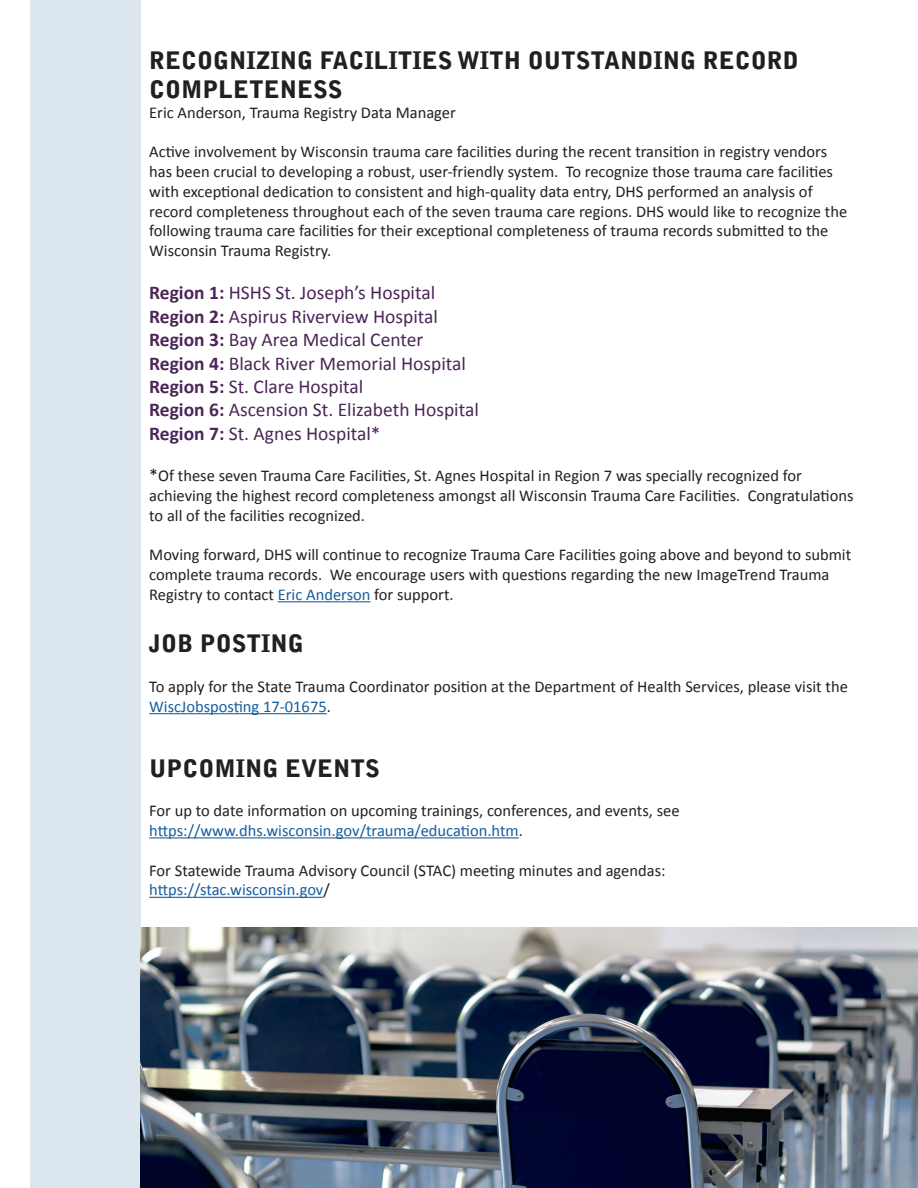
<style>
.page{position:relative;width:918px;height:1188px;background:#fff}
.page>*{position:absolute;margin:0;border:0;box-sizing:border-box;transform-origin:0 0}
.t1{font:900 24px/28.8px "Bell Gothic Std";color:#231f20}
.t2{font:19.5px/23.4px "Calibri";color:#4b2557}
.t3{font:16.5px/19.8px "Calibri";color:#231f20}
.s1{font-weight:700}
.s2{font-size:18px}
.s3{color:#175d9e}
</style>
<div class="page">
<div style="left:30px;top:0;width:110px;height:1188px;background:#dbe6ef"></div>
<hr style="left:278px;top:601px;width:93px;height:1px;background:#175d9e">
<hr style="left:149px;top:837px;width:370px;height:1px;background:#175d9e">
<hr style="left:149px;top:897px;width:174px;height:1px;background:#175d9e">
<img style="left:140px;top:928px;width:778px;height:260px">
<hr style="left:149px;top:713px;width:178px;height:1px;background:#175d9e">
<h1 class="t1" style="left:149px;top:46px;width:651px">RECOGNIZING FACILITIES WITH OUTSTANDING RECORD<br>COMPLETENESS</h1>
<p class="t3" style="left:149px;top:102px;width:308px">Eric Anderson, Trauma Registry Data Manager</p>
<p class="t3" style="left:149px;top:142px;width:700px">Active involvement by Wisconsin trauma care facilities during the recent transition in registry vendors has been crucial to developing a robust, user-friendly system. To recognize those trauma care facilities with exceptional dedication to consistent and high-quality data entry, DHS performed an analysis of record completeness throughout each of the seven trauma care regions. DHS would like to recognize the following trauma care facilities for their exceptional completeness of trauma records submitted to the Wisconsin Trauma Registry.</p>
<p class="t2" style="left:149px;top:281px;width:331px"><span class="s1">Region 1:</span> HSHS St. Joseph’s Hospital <span class="s1">Region 2:</span> Aspirus Riverview Hospital <span class="s1">Region 3:</span> Bay Area Medical Center <span class="s1">Region 4:</span> Black River Memorial Hospital <span class="s1">Region 5:</span> St. Clare Hospital<br><span class="s1">Region 6:</span> Ascension St. Elizabeth Hospital <span class="s1">Region 7:</span> St. Agnes Hospital*</p>
<p class="t3" style="left:149px;top:466px;width:706px"><span class="s2">*</span>Of these seven Trauma Care Facilities, St. Agnes Hospital in Region 7 was specially recognized for achieving the highest record completeness amongst all Wisconsin Trauma Care Facilities. Congratulations to all of the facilities recognized.</p>
<p class="t3" style="left:149px;top:545px;width:704px">Moving forward, DHS will continue to recognize Trauma Care Facilities going above and beyond to submit complete trauma records. We encourage users with questions regarding the new ImageTrend Trauma<br>Registry to contact <span class="s3">Eric Anderson</span> for support.</p>
<h1 class="t1" style="left:149px;top:630px;width:156px">JOB POSTING</h1>
<p class="t3" style="left:149px;top:677px;width:700px">To apply for the State Trauma Coordinator position at the Department of Health Services, please visit the<br><span class="s3">WiscJobsposting 17-01675</span>.</p>
<h1 class="t1" style="left:149px;top:754px;width:232px">UPCOMING EVENTS</h1>
<p class="t3" style="left:149px;top:801px;width:532px">For up to date information on upcoming trainings, conferences, and events, see <span class="s3">https://www.dhs.wisconsin.gov/trauma/education.htm</span>.</p>
<p class="t3" style="left:149px;top:860px;width:518px">For Statewide Trauma Advisory Council (STAC) meeting minutes and agendas: <span class="s3">https://stac.wisconsin.gov</span>/</p>
</div>
